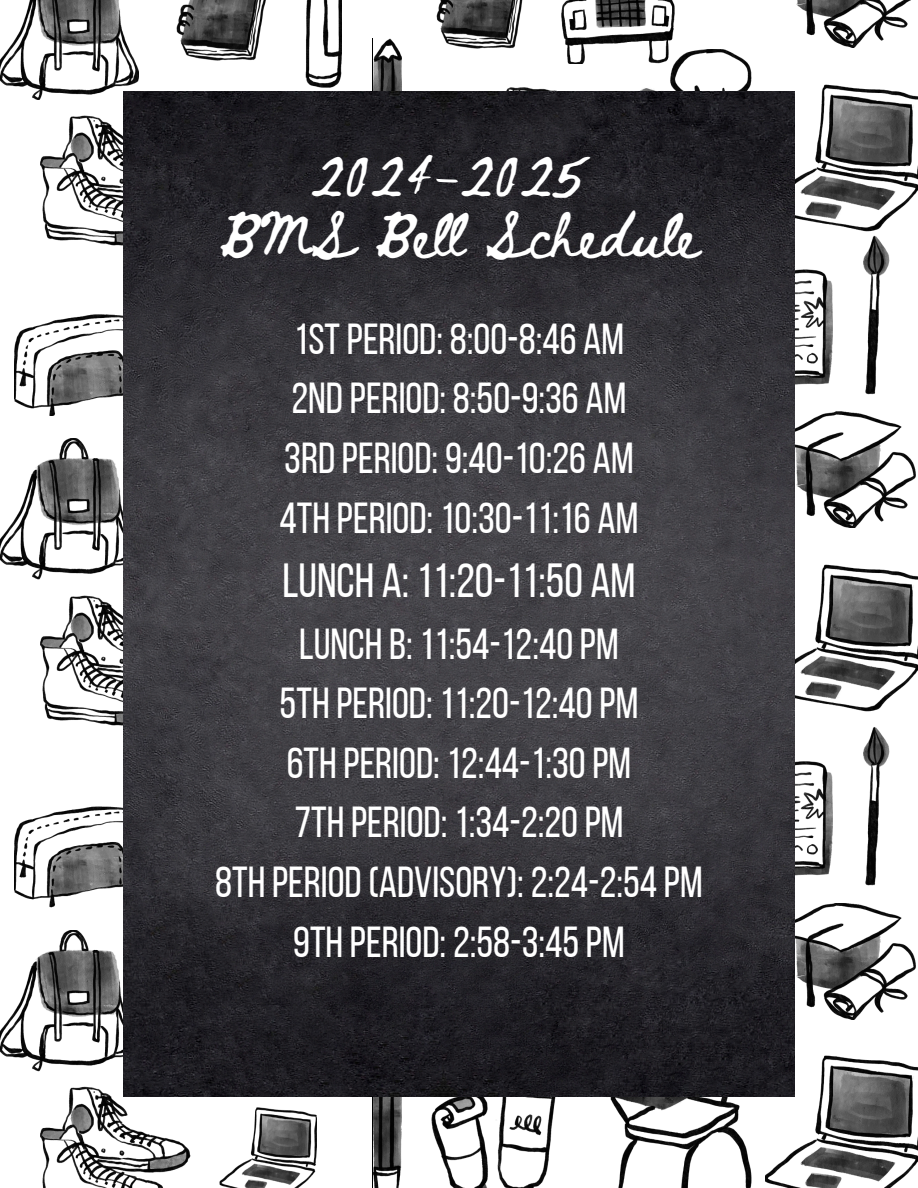
<style>
.page{position:relative;width:918px;height:1188px;background:#fff}
.page>*{position:absolute;margin:0;border:0;box-sizing:border-box;transform-origin:0 0}
.t1{font:47.85px "Bebas Neue";color:#fff}
.t2{font:44.25px/61.8px "Beth Ellen";color:#fff;text-align:center}
.t3{font:43.35px/59.7px "Bebas Neue";color:#fff;text-align:center}
</style>
<div class="page">
<svg style="left:0;top:930px;width:123px;height:141px"></svg>
<svg style="left:14px;top:806px;width:109px;height:102px"></svg>
<svg style="left:373px;top:1096px;width:29px;height:92px;background:#555"></svg>
<svg style="left:40px;top:1087px;width:150px;height:101px"></svg>
<svg style="left:219px;top:1107px;width:98px;height:81px"></svg>
<svg style="left:431px;top:1096px;width:126px;height:92px"></svg>
<svg style="left:587px;top:1096px;width:165px;height:92px"></svg>
<svg style="left:795px;top:761px;width:38px;height:115px"></svg>
<svg style="left:795px;top:903px;width:120px;height:116px"></svg>
<svg style="left:765px;top:1056px;width:153px;height:132px"></svg>
<svg style="left:863px;top:727px;width:26px;height:159px"></svg>
<svg style="left:0;top:438px;width:123px;height:142px"></svg>
<svg style="left:14px;top:315px;width:109px;height:101px"></svg>
<svg style="left:40px;top:595px;width:83px;height:130px"></svg>
<svg style="left:795px;top:269px;width:38px;height:116px"></svg>
<svg style="left:795px;top:412px;width:120px;height:116px"></svg>
<svg style="left:795px;top:564px;width:123px;height:147px"></svg>
<svg style="left:863px;top:235px;width:26px;height:160px"></svg>
<svg style="left:0;top:0;width:139px;height:100px"></svg>
<svg style="left:373px;top:39px;width:29px;height:53px"></svg>
<svg style="left:40px;top:115px;width:83px;height:130px"></svg>
<svg style="left:177px;top:0;width:89px;height:61px"></svg>
<svg style="left:305px;top:0;width:37px;height:88px"></svg>
<svg style="left:436px;top:0;width:87px;height:49px"></svg>
<svg style="left:431px;top:87px;width:126px;height:5px"></svg>
<svg style="left:587px;top:49px;width:165px;height:43px"></svg>
<svg style="left:561px;top:0;width:118px;height:64px"></svg>
<svg style="left:796px;top:0;width:115px;height:48px"></svg>
<svg style="left:765px;top:84px;width:153px;height:148px"></svg>
<img style="left:123px;top:92px;width:672px;height:1004px">
<p class="t2" style="left:219px;top:148px;width:482px">2024-2025<br>BMS Bell Schedule</p>
<p class="t3" style="left:280px;top:313px;width:360px">1STPERIOD: 8:00-8:46 AM<br>2NDPERIOD: 8:50-9:36 AM<br>3RDPERIOD: 9:40-10:26 AM<br>4TH PERIOD: 10:30-11:16 AM</p>
<p class="t1" style="left:282px;top:561px;width:355px">LUNCH A: 11:20-11:50 AM</p>
<p class="t3" style="left:215px;top:618px;width:489px">LUNCH B: 11:54-12:40PM<br>5TH PERIOD: 11:20-12:40PM<br>6TH PERIOD: 12:44-1:30PM<br>7TH PERIOD: 1:34-2:20PM<br>8TH PERIOD(ADVISORY): 2:24-2:54 PM<br>9TH PERIOD: 2:58-3:45PM</p>
</div>
